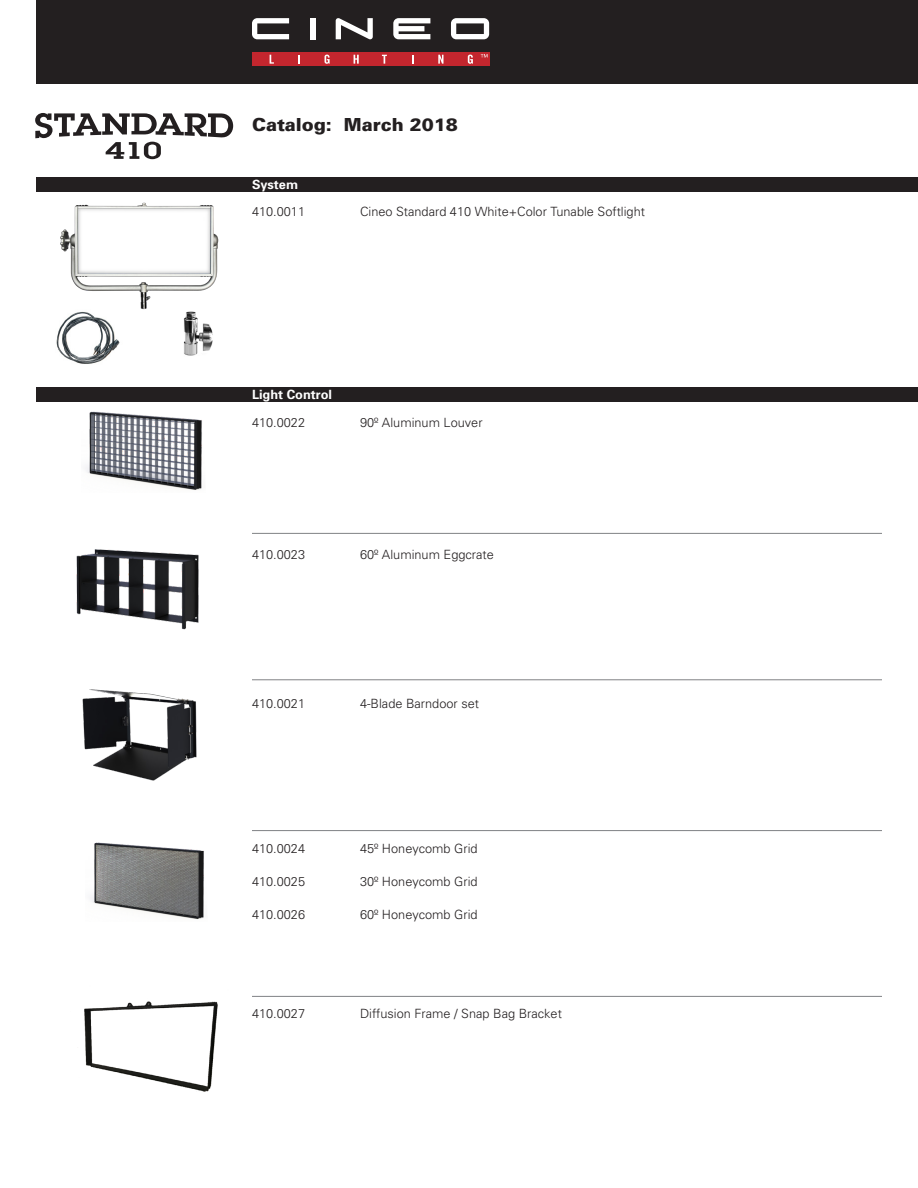
<style>
.page{position:relative;width:918px;height:1188px;background:#fff}
.page>*{position:absolute;margin:0;border:0;box-sizing:border-box;transform-origin:0 0}
.t1{font:900 18px "Univers";color:#231f20}
.t2{font:300 12.75px "Univers";color:#231f20}
.t3{font:700 12.75px "Univers";color:#fff}
</style>
<div class="page">
<div style="left:36px;top:0;width:882px;height:84px;background:#231f20"></div>
<div style="left:36px;top:177px;width:882px;height:15px;background:#231f20"></div>
<div style="left:252px;top:52px;width:237px;height:14px;background:#c3262e"></div>
<div style="left:310px;top:18px;width:5px;height:21px;background:#fff"></div>
<svg style="left:393px;top:18px;width:37px;height:21px"></svg>
<svg style="left:252px;top:18px;width:37px;height:21px"></svg>
<svg style="left:451px;top:18px;width:38px;height:21px"></svg>
<svg style="left:336px;top:18px;width:37px;height:21px"></svg>
<svg style="left:270px;top:55px;width:4px;height:9px"></svg>
<svg style="left:298px;top:55px;width:2px;height:9px"></svg>
<svg style="left:325px;top:55px;width:5px;height:9px"></svg>
<svg style="left:354px;top:55px;width:5px;height:9px"></svg>
<svg style="left:382px;top:55px;width:5px;height:9px"></svg>
<svg style="left:412px;top:55px;width:2px;height:9px"></svg>
<svg style="left:438px;top:55px;width:6px;height:9px"></svg>
<svg style="left:468px;top:55px;width:5px;height:9px"></svg>
<svg style="left:481px;top:54px;width:7px;height:3px"></svg>
<hr style="left:252px;top:679px;width:630px;height:1px;background:#808285">
<div style="left:36px;top:387px;width:882px;height:15px;background:#231f20"></div>
<hr style="left:252px;top:533px;width:630px;height:1px;background:#808285">
<hr style="left:252px;top:830px;width:630px;height:1px;background:#808285">
<svg style="left:35px;top:113px;width:198px;height:46px"></svg>
<img style="left:60px;top:202px;width:159px;height:108px">
<img style="left:82px;top:689px;width:115px;height:92px">
<img style="left:76px;top:549px;width:123px;height:81px">
<img style="left:90px;top:842px;width:114px;height:77px">
<img style="left:85px;top:411px;width:117px;height:79px">
<hr style="left:252px;top:996px;width:630px;height:1px;background:#808285">
<img style="left:84px;top:1001px;width:134px;height:91px">
<img style="left:56px;top:309px;width:70px;height:55px">
<img style="left:182px;top:309px;width:31px;height:47px">
<p class="t1" style="left:252px;top:113px;width:207px">Catalog: March 2018</p>
<p class="t3" style="left:252px;top:176px;width:48px">System</p>
<p class="t2" style="left:252px;top:204px;width:55px">410.0011</p>
<p class="t2" style="left:360px;top:204px;width:287px">Cineo Standard 410 White+Color Tunable Softlight</p>
<p class="t3" style="left:252px;top:386px;width:82px">Light Control</p>
<p class="t2" style="left:252px;top:415px;width:55px">410.0022</p>
<p class="t2" style="left:360px;top:415px;width:124px">90º Aluminum Louver</p>
<p class="t2" style="left:252px;top:547px;width:55px">410.0023</p>
<p class="t2" style="left:360px;top:547px;width:135px">60º Aluminum Eggcrate</p>
<p class="t2" style="left:252px;top:696px;width:55px">410.0021</p>
<p class="t2" style="left:360px;top:696px;width:121px">4-Blade Barndoor set</p>
<p class="t2" style="left:252px;top:841px;width:55px">410.0024</p>
<p class="t2" style="left:360px;top:841px;width:119px">45º Honeycomb Grid</p>
<p class="t2" style="left:252px;top:874px;width:55px">410.0025</p>
<p class="t2" style="left:360px;top:874px;width:119px">30º Honeycomb Grid</p>
<p class="t2" style="left:252px;top:907px;width:55px">410.0026</p>
<p class="t2" style="left:360px;top:907px;width:119px">60º Honeycomb Grid</p>
<p class="t2" style="left:252px;top:1006px;width:55px">410.0027</p>
<p class="t2" style="left:360px;top:1006px;width:203px">Diffusion Frame / Snap Bag Bracket</p>
</div>
